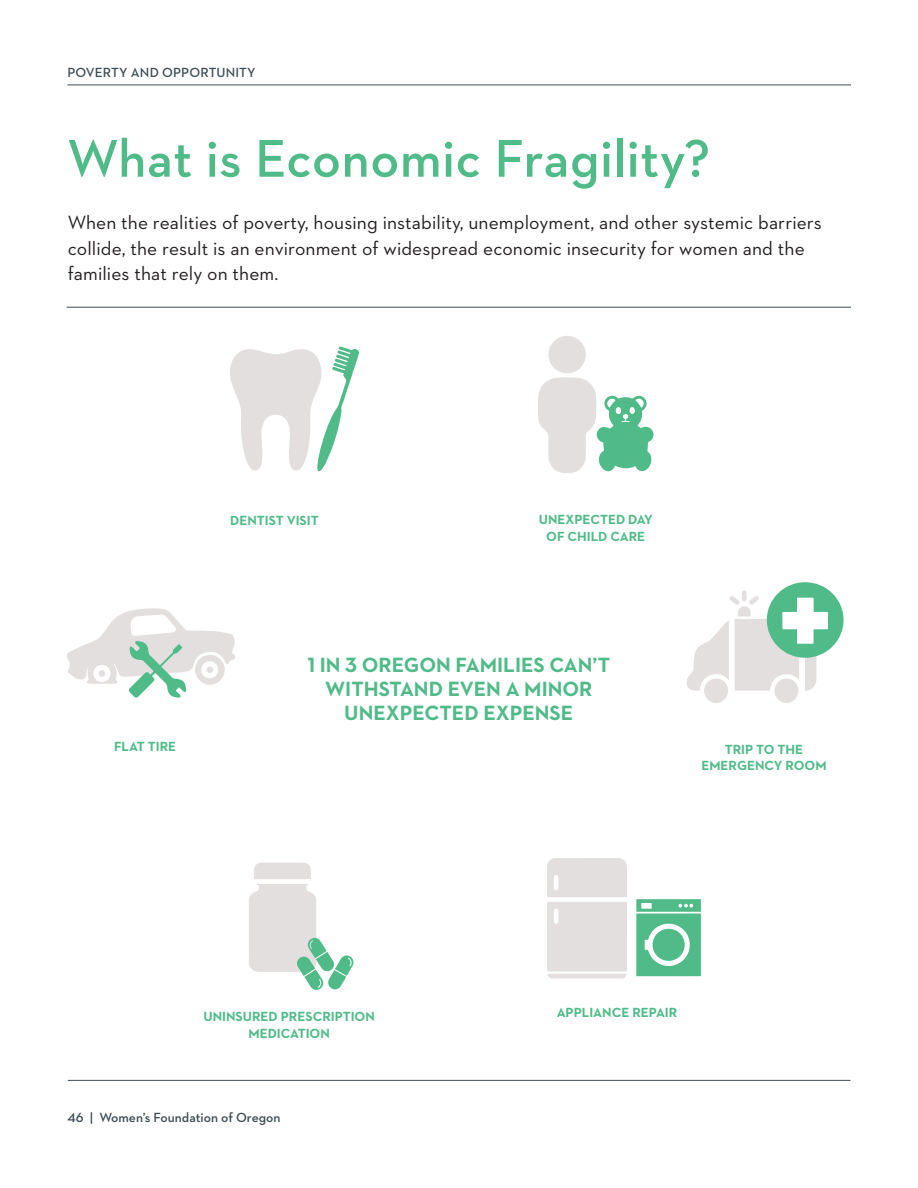
<style>
.page{position:relative;width:918px;height:1188px;background:#fff}
.page>*{position:absolute;margin:0;border:0;box-sizing:border-box;transform-origin:0 0}
.t1{font:600 54px "Neutraface 2 Text";letter-spacing:.01em;color:#50bb89}
.t2{font:700 21px/24px "Neutraface 2 Text";color:#50bb89;text-align:center}
.t3{font:19.5px/25.5px "Neutraface 2 Text";letter-spacing:.005em;color:#231f20}
.t4{font:700 13.5px/16.5px "Neutraface 2 Text";color:#50bb89;text-align:center}
.t5{font:600 13.5px "Neutraface 2 Text";color:#3c4d55}
</style>
<div class="page">
<hr style="left:67px;top:307px;width:784px;height:1px;background:#3c4d55">
<hr style="left:68px;top:1080px;width:782px;height:1px;background:#3c4d55">
<div style="left:548px;top:336px;width:38px;height:37px;background:#e3dfdf;border-radius:50%"></div>
<svg style="left:538px;top:377px;width:116px;height:96px"></svg>
<svg style="left:249px;top:863px;width:104px;height:127px"></svg>
<svg style="left:547px;top:858px;width:80px;height:121px;background:#e5e1e1"></svg>
<svg style="left:636px;top:899px;width:65px;height:77px"></svg>
<div style="left:653px;top:929px;width:32px;height:32px;background:#50bb89;border-radius:50%"></div>
<svg style="left:230px;top:346px;width:130px;height:126px"></svg>
<div style="left:704px;top:678px;width:24px;height:25px;background:#e3dfdf;border-radius:50%"></div>
<div style="left:774px;top:678px;width:24px;height:25px;background:#e3dfdf;border-radius:50%"></div>
<svg style="left:686px;top:582px;width:158px;height:109px"></svg>
<svg style="left:67px;top:608px;width:168px;height:90px"></svg>
<hr style="left:68px;top:85px;width:783px;height:1px;background:#3c4d55">
<p class="t5" style="left:68px;top:64px;width:190px">POVERTY AND OPPORTUNITY</p>
<h1 class="t1" style="left:67px;top:124px;width:645px">What is Economic Fragility?</h1>
<p class="t3" style="left:68px;top:210px;width:756px">When the realities of poverty, housing instability, unemployment, and other systemic barriers collide, the result is an environment of widespread economic insecurity for women and the families that rely on them.</p>
<p class="t4" style="left:230px;top:512px;width:90px">DENTIST VISIT</p>
<p class="t4" style="left:539px;top:511px;width:115px">UNEXPECTED DAY<br>OF CHILD CARE</p>
<p class="t4" style="left:114px;top:738px;width:64px">FLAT TIRE</p>
<p class="t2" style="left:307px;top:653px;width:304px">1 IN 3 OREGON FAMILIES CAN’T<br>WITHSTAND EVEN A MINOR<br>UNEXPECTED EXPENSE</p>
<p class="t4" style="left:701px;top:741px;width:127px">TRIP TO THE<br>EMERGENCY ROOM</p>
<p class="t4" style="left:204px;top:1008px;width:173px">UNINSURED PRESCRIPTION<br>MEDICATION</p>
<p class="t4" style="left:557px;top:1004px;width:122px">APPLIANCE REPAIR</p>
<p class="t5" style="left:68px;top:1109px;width:215px">46 | Women’s Foundation of Oregon</p>
</div>
